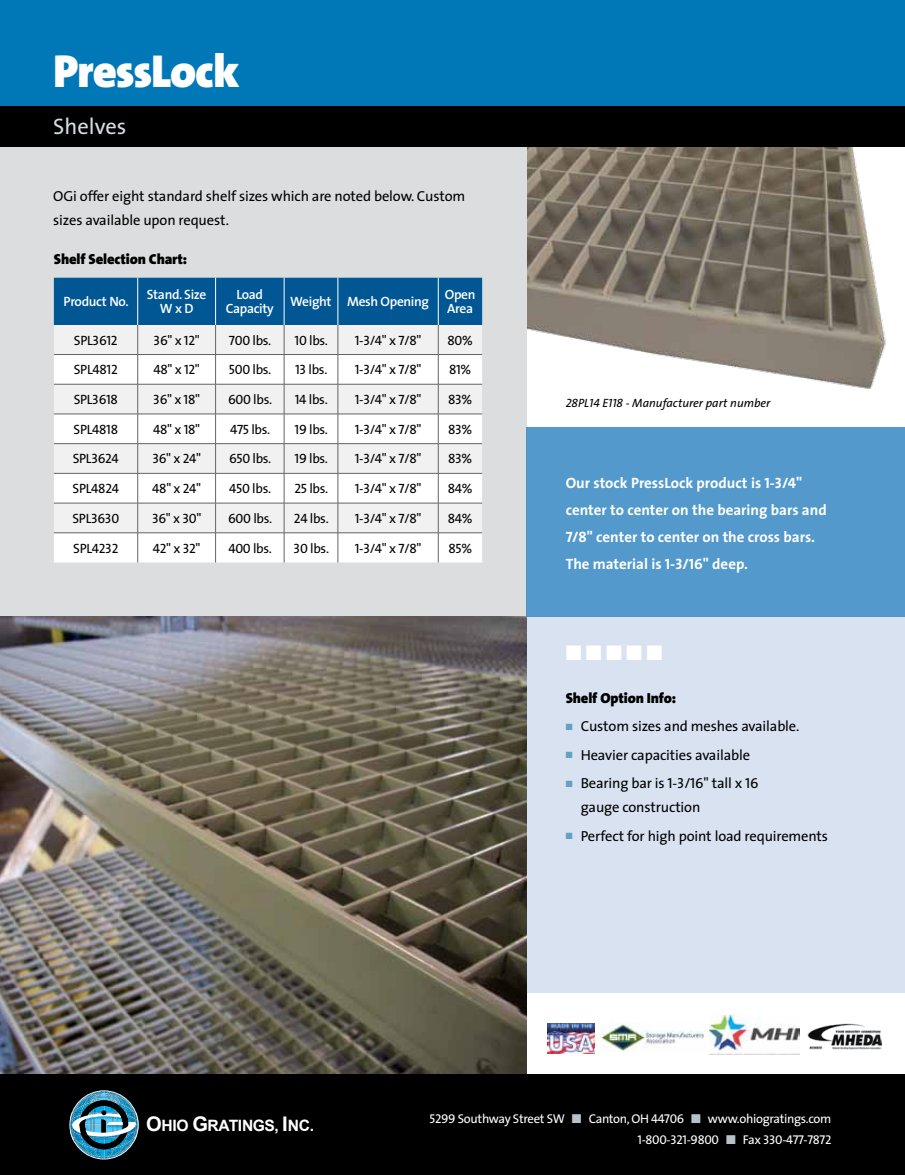
<style>
.page{position:relative;width:905px;height:1175px;background:#fff}
.page>*{position:absolute;margin:0;border:0;box-sizing:border-box;transform-origin:0 0}
.t1{font:900 46.5px "The Sans";letter-spacing:-.025em;color:#fff}
.t2{font:22.5px "The Sans";color:#d5dee2}
.t3{font:21px "Zapf Dingbats ITC";color:#fff}
.t4{font:700 15.6px "Arial";letter-spacing:-.02em;color:#fff}
.t5{font:700 15px/27px "The Sans";color:#fff}
.t6{font:14.55px/24px "The Sans";letter-spacing:-.01em;color:#000}
.t7{font:900 14.55px "The Sans";letter-spacing:-.01em;color:#000}
.t8{font:13.5px "The Sans";letter-spacing:-.025em;color:#000}
.t9{font:600 13.5px/14.2px "The Sans";letter-spacing:-.025em;color:#fff;text-align:center}
.t10{font:12.75px/21px "The Sans";letter-spacing:-.025em;color:#fff;text-align:right}
.t11{font:italic 12px "The Sans";color:#000}
.s1{color:#64a1c0}
.s2{font-size:20.1px}
.s3{color:#b5c2c9}
</style>
<div class="page">
<div style="left:526px;top:616px;width:378px;height:377px;background:#d5e0f0"></div>
<img style="left:526px;top:147px;width:360px;height:258px">
<div style="left:0;top:130px;width:526px;height:486px;background:#dcddde"></div>
<img style="left:0;top:616px;width:526px;height:458px">
<div style="left:526px;top:427px;width:378px;height:189px;background:#5399cb"></div>
<div style="left:0;top:104px;width:904px;height:43px;background:#000"></div>
<div style="left:0;top:0;width:904px;height:105px;background:#0078b8"></div>
<div style="left:0;top:1074px;width:904px;height:100px;background:#000"></div>
<img style="left:69px;top:1090px;width:70px;height:69px">
<svg style="left:809px;top:1049px;width:71px;height:1px"></svg>
<img style="left:807px;top:1023px;width:73px;height:26px">
<img style="left:547px;top:1023px;width:48px;height:30px">
<svg style="left:54px;top:385px;width:428px;height:177px;background:#f6f6f7"></svg>
<svg style="left:54px;top:278px;width:428px;height:106px;background:#88aec9"></svg>
<hr style="left:137px;top:384px;width:1px;height:30px;background:#636466">
<hr style="left:215px;top:384px;width:1px;height:30px;background:#636466">
<hr style="left:284px;top:384px;width:1px;height:30px;background:#636466">
<hr style="left:337px;top:384px;width:1px;height:30px;background:#636466">
<hr style="left:438px;top:384px;width:1px;height:30px;background:#636466">
<hr style="left:54px;top:414px;width:84px;height:1px;background:#636466">
<hr style="left:138px;top:414px;width:77px;height:1px;background:#636466">
<hr style="left:215px;top:414px;width:69px;height:1px;background:#636466">
<hr style="left:284px;top:414px;width:54px;height:1px;background:#636466">
<hr style="left:338px;top:414px;width:100px;height:1px;background:#636466">
<hr style="left:438px;top:414px;width:44px;height:1px;background:#636466">
<hr style="left:54px;top:443px;width:84px;height:1px;background:#636466">
<hr style="left:138px;top:443px;width:77px;height:1px;background:#636466">
<svg style="left:137px;top:414px;width:1px;height:59px"></svg>
<hr style="left:215px;top:443px;width:69px;height:1px;background:#636466">
<svg style="left:215px;top:414px;width:1px;height:59px"></svg>
<hr style="left:284px;top:443px;width:54px;height:1px;background:#636466">
<svg style="left:284px;top:414px;width:1px;height:59px"></svg>
<hr style="left:338px;top:443px;width:100px;height:1px;background:#636466">
<svg style="left:337px;top:414px;width:1px;height:59px"></svg>
<hr style="left:438px;top:443px;width:44px;height:1px;background:#636466">
<svg style="left:438px;top:414px;width:1px;height:59px"></svg>
<hr style="left:54px;top:473px;width:84px;height:1px;background:#636466">
<hr style="left:138px;top:473px;width:77px;height:1px;background:#636466">
<hr style="left:137px;top:473px;width:1px;height:30px;background:#636466">
<hr style="left:215px;top:473px;width:69px;height:1px;background:#636466">
<hr style="left:215px;top:473px;width:1px;height:30px;background:#636466">
<hr style="left:284px;top:473px;width:54px;height:1px;background:#636466">
<hr style="left:284px;top:473px;width:1px;height:30px;background:#636466">
<hr style="left:338px;top:473px;width:100px;height:1px;background:#636466">
<hr style="left:337px;top:473px;width:1px;height:30px;background:#636466">
<hr style="left:438px;top:473px;width:44px;height:1px;background:#636466">
<hr style="left:438px;top:473px;width:1px;height:30px;background:#636466">
<hr style="left:54px;top:503px;width:84px;height:1px;background:#636466">
<hr style="left:138px;top:503px;width:77px;height:1px;background:#636466">
<hr style="left:215px;top:503px;width:69px;height:1px;background:#636466">
<hr style="left:284px;top:503px;width:54px;height:1px;background:#636466">
<hr style="left:338px;top:503px;width:100px;height:1px;background:#636466">
<hr style="left:438px;top:503px;width:44px;height:1px;background:#636466">
<hr style="left:54px;top:532px;width:84px;height:1px;background:#636466">
<hr style="left:138px;top:532px;width:77px;height:1px;background:#636466">
<svg style="left:137px;top:503px;width:1px;height:59px"></svg>
<hr style="left:215px;top:532px;width:69px;height:1px;background:#636466">
<svg style="left:215px;top:503px;width:1px;height:59px"></svg>
<hr style="left:284px;top:532px;width:54px;height:1px;background:#636466">
<svg style="left:284px;top:503px;width:1px;height:59px"></svg>
<hr style="left:338px;top:532px;width:100px;height:1px;background:#636466">
<svg style="left:337px;top:503px;width:1px;height:59px"></svg>
<hr style="left:438px;top:532px;width:44px;height:1px;background:#636466">
<svg style="left:438px;top:503px;width:1px;height:59px"></svg>
<hr style="left:137px;top:278px;width:1px;height:47px;background:#fff">
<hr style="left:215px;top:278px;width:1px;height:47px;background:#fff">
<hr style="left:284px;top:278px;width:1px;height:47px;background:#fff">
<hr style="left:337px;top:278px;width:1px;height:47px;background:#fff">
<hr style="left:438px;top:278px;width:1px;height:47px;background:#fff">
<hr style="left:54px;top:384px;width:84px;height:1px;background:#636466">
<hr style="left:138px;top:384px;width:77px;height:1px;background:#636466">
<hr style="left:215px;top:384px;width:69px;height:1px;background:#636466">
<hr style="left:284px;top:384px;width:54px;height:1px;background:#636466">
<hr style="left:338px;top:384px;width:100px;height:1px;background:#636466">
<hr style="left:438px;top:384px;width:44px;height:1px;background:#636466">
<img style="left:600px;top:1022px;width:104px;height:29px">
<img style="left:709px;top:1015px;width:90px;height:39px">
<h1 class="t1" style="left:53px;top:32px;width:188px">PressLock</h1>
<h2 class="t2" style="left:53px;top:108px;width:75px">Shelves</h2>
<p class="t6" style="left:53px;top:183px;width:413px">OGi offer eight standard shelf sizes which are noted below. Custom sizes available upon request.</p>
<p class="t7" style="left:54px;top:247px;width:135px">Shelf Selection Chart:</p>
<p class="t9" style="left:64px;top:294px;width:67px">Product No.</p>
<p class="t9" style="left:147px;top:287px;width:61px">Stand. Size<br>W x D</p>
<p class="t9" style="left:226px;top:287px;width:49px">Load<br>Capacity</p>
<p class="t9" style="left:290px;top:294px;width:140px">Weight Mesh Opening</p>
<p class="t9" style="left:445px;top:287px;width:32px;text-align:left">Open<br>Area</p>
<p class="t8" style="left:74px;top:329px;width:45px">SPL3612</p>
<p class="t8" style="left:154px;top:329px;width:48px">36" x 12"</p>
<p class="t8" style="left:229px;top:329px;width:44px">700 lbs.</p>
<p class="t8" style="left:294px;top:329px;width:35px">10 lbs.</p>
<p class="t8" style="left:355px;top:329px;width:68px">1-3/4" x 7/8"</p>
<p class="t8" style="left:447px;top:329px;width:27px">80%</p>
<p class="t8" style="left:74px;top:358px;width:45px">SPL4812</p>
<p class="t8" style="left:153px;top:358px;width:48px">48" x 12"</p>
<p class="t8" style="left:229px;top:358px;width:44px">500 lbs.</p>
<p class="t8" style="left:295px;top:358px;width:34px">13 lbs.</p>
<p class="t8" style="left:355px;top:358px;width:68px">1-3/4" x 7/8"</p>
<p class="t8" style="left:449px;top:358px;width:24px">81%</p>
<p class="t8" style="left:74px;top:388px;width:46px">SPL3618</p>
<p class="t8" style="left:153px;top:388px;width:48px">36" x 18"</p>
<p class="t8" style="left:228px;top:388px;width:45px">600 lbs.</p>
<p class="t8" style="left:295px;top:388px;width:34px">14 lbs.</p>
<p class="t8" style="left:355px;top:388px;width:68px">1-3/4" x 7/8"</p>
<p class="t8" style="left:448px;top:388px;width:26px">83%</p>
<p class="t8" style="left:74px;top:418px;width:46px">SPL4818</p>
<p class="t8" style="left:153px;top:418px;width:49px">48" x 18"</p>
<p class="t8" style="left:230px;top:418px;width:42px">475 lbs.</p>
<p class="t8" style="left:294px;top:418px;width:35px">19 lbs.</p>
<p class="t8" style="left:355px;top:418px;width:68px">1-3/4" x 7/8"</p>
<p class="t8" style="left:448px;top:418px;width:26px">83%</p>
<p class="t8" style="left:73px;top:447px;width:48px">SPL3624</p>
<p class="t8" style="left:152px;top:447px;width:50px">36" x 24"</p>
<p class="t8" style="left:229px;top:447px;width:44px">650 lbs.</p>
<p class="t8" style="left:294px;top:447px;width:35px">19 lbs.</p>
<p class="t8" style="left:355px;top:447px;width:68px">1-3/4" x 7/8"</p>
<p class="t8" style="left:448px;top:447px;width:26px">83%</p>
<p class="t8" style="left:73px;top:477px;width:48px">SPL4824</p>
<p class="t8" style="left:152px;top:477px;width:50px">48" x 24"</p>
<p class="t8" style="left:229px;top:477px;width:43px">450 lbs.</p>
<p class="t8" style="left:294px;top:477px;width:35px">25 lbs.</p>
<p class="t8" style="left:355px;top:477px;width:68px">1-3/4" x 7/8"</p>
<p class="t8" style="left:448px;top:477px;width:26px">84%</p>
<p class="t8" style="left:72px;top:507px;width:48px">SPL3630</p>
<p class="t8" style="left:152px;top:507px;width:51px">36" x 30"</p>
<p class="t8" style="left:228px;top:507px;width:45px">600 lbs.</p>
<p class="t8" style="left:294px;top:507px;width:36px">24 lbs.</p>
<p class="t8" style="left:355px;top:507px;width:68px">1-3/4" x 7/8"</p>
<p class="t8" style="left:448px;top:507px;width:26px">84%</p>
<p class="t8" style="left:73px;top:537px;width:47px">SPL4232</p>
<p class="t8" style="left:153px;top:537px;width:49px">42" x 32"</p>
<p class="t8" style="left:228px;top:537px;width:45px">400 lbs.</p>
<p class="t8" style="left:293px;top:537px;width:37px">30 lbs.</p>
<p class="t8" style="left:355px;top:537px;width:68px">1-3/4" x 7/8"</p>
<p class="t8" style="left:448px;top:537px;width:25px">85%</p>
<p class="t11" style="left:565px;top:393px;width:206px">28PL14 E118 - Manufacturer part number</p>
<p class="t5" style="left:565px;top:469px;width:262px">Our stock PressLock product is 1-3/4" center to center on the bearing bars and 7/8" center to center on the cross bars.<br>The material is 1-3/16" deep.</p>
<h3 class="t3" style="left:565px;top:642px;width:98px">■■■■■</h3>
<p class="t7" style="left:565px;top:685px;width:112px">Shelf Option Info:</p>
<p class="t6" style="left:565px;top:714px;width:235px"><span class="s1">■</span> Custom sizes and meshes available.</p>
<p class="t6" style="left:565px;top:742px;width:186px"><span class="s1">■</span> Heavier capacities available</p>
<p class="t6" style="left:580px;top:771px;width:179px;text-indent:-15px"><span class="s1">■</span> Bearing bar is 1-3/16" tall x 16 gauge construction</p>
<p class="t6" style="left:565px;top:823px;width:264px"><span class="s1">■</span> Perfect for high point load requirements</p>
<p class="t4" style="left:146px;top:1116px;width:169px"><span class="s2">O</span>HIO <span class="s2">G</span>RATINGS, <span class="s2">I</span>NC.</p>
<p class="t10" style="left:429px;top:1107px;width:403px">5299 Southway Street SW <span class="s3">■</span> Canton, OH 44706 <span class="s3">■</span> www.ohiogratings.com<br>1-800-321-9800 <span class="s3">■</span> Fax 330-477-7872</p>
</div>
